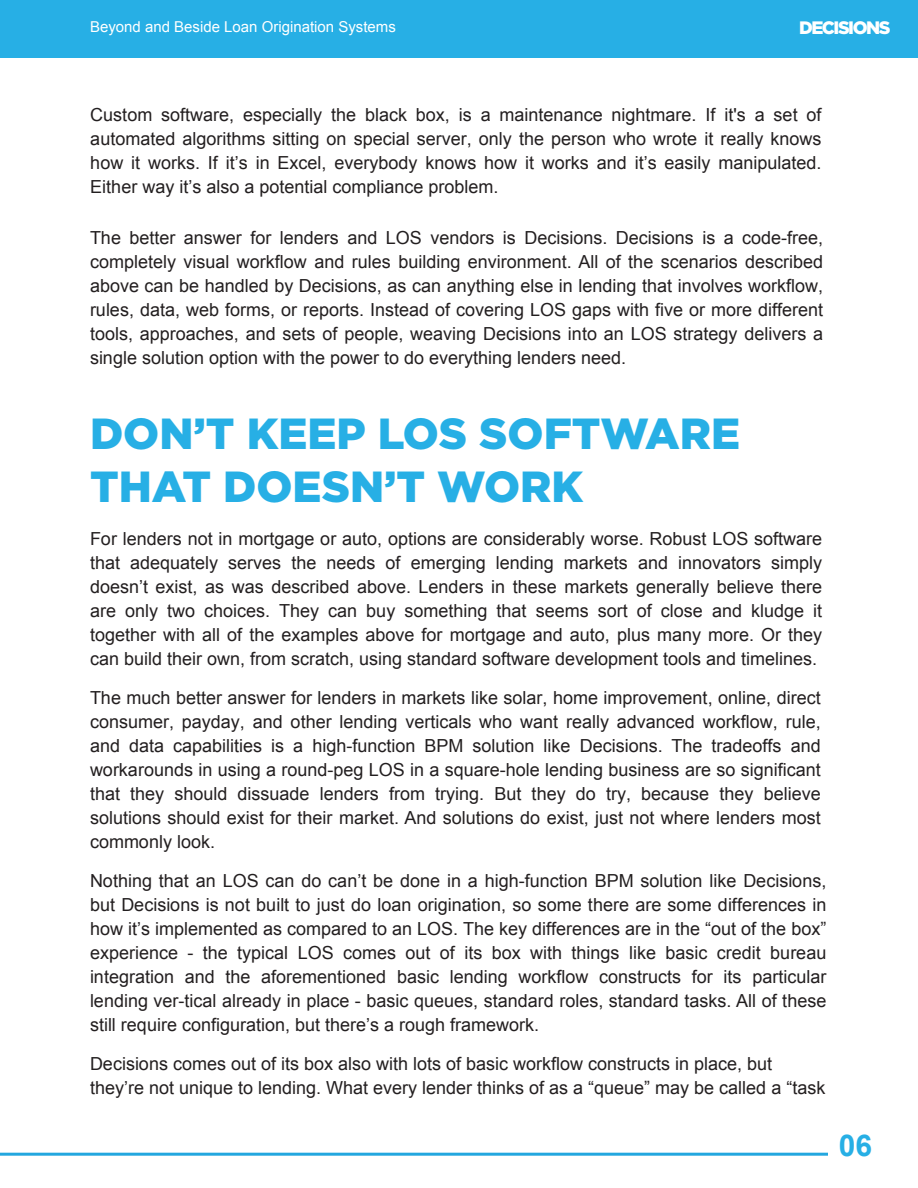
<style>
.page{position:relative;width:918px;height:1188px;background:#fff}
.page>*{position:absolute;margin:0;border:0;box-sizing:border-box;transform-origin:0 0}
.Logo{font:900 43.5px/52.2px "Gotham";color:#27afe5}
.t1{font:700 30px "Arial";color:#27afe5}
.t2{font:18px/24px "Arial";color:#231f20;text-align:justify}
.Logo-2{font:900 18px "Gotham";letter-spacing:-.08em;color:#fff}
.t3{font:15px "Arial";color:#fff}
.s1{font-style:inherit}
</style>
<div class="page">
<div style="left:0;top:0;width:918px;height:58px;background:#27afe5"></div>
<hr style="left:0;top:1153px;width:828px;height:3px;background:#23a7df">
<p class="t3" style="left:90px;top:17px;width:307px">Beyond and Beside Loan Origination Systems</p>
<p class="Logo-2" style="left:799px;top:18px;width:93px">DECISIONS</p>
<p class="t2" style="left:90px;top:103px;width:733px"><span class="s1">Custom software, especially the black box, is a maintenance nightmare. If it's a set of auto</span>mated algorithms sitting on special server, only the person who wrote it really knows how it works. If it’s in Excel, everybody knows how it works and it’s easily manipulated.<br>Either way it’s also a potential compliance problem.</p>
<p class="t2" style="left:90px;top:226px;width:735px">The better answer for lenders and LOS vendors is Decisions. Decisions is a code-free, completely visual workflow and rules building environment. All of the scenarios described above can be handled by Decisions, as can anything else in lending that involves workflow, rules, data, web forms, or reports. Instead of covering LOS gaps with five or more different tools, approaches, and sets of people, weaving Decisions into an LOS strategy delivers a single solution option with the power to do everything lenders need.</p>
<p class="Logo" style="left:90px;top:407px;width:652px">DON’T KEEP LOS SOFTWARE<br>THAT DOESN’T WORK</p>
<p class="t2" style="left:90px;top:527px;width:734px">For lenders not in mortgage or auto, options are considerably worse. Robust LOS software that adequately serves the needs of emerging lending markets and innovators simply doesn’t exist, as was described above. Lenders in these markets generally believe there are only two choices. They can buy something that seems sort of close and kludge it together with all of the examples above for mortgage and auto, plus many more. Or they can build their own, from scratch, using standard software development tools and timelines.</p>
<p class="t2" style="left:90px;top:686px;width:732px">The much better answer for lenders in markets like solar, home improvement, online, direct consumer, payday, and other lending verticals who want really advanced workflow, rule, and data capabilities is a high-function BPM solution like Decisions. The tradeoffs and workarounds in using a round-peg LOS in a square-hole lending business are so significant that they should dissuade lenders from trying. But they do try, because they believe solutions should exist for their market. And solutions do exist, just not where lenders most commonly look.</p>
<p class="t2" style="left:90px;top:869px;width:738px">Nothing that an LOS can do can’t be done in a high-function BPM solution like Decisions, but Decisions is not built to just do loan origination, so some there are some differences in how it’s implemented as compared to an LOS. The key differences are in the “out of the box” experience - the typical LOS comes out of its box with things like basic credit bureau integration and the aforementioned basic lending workflow constructs for its particular lending ver-tical already in place - basic queues, standard roles, standard tasks. All of these still require configuration, but there’s a rough framework.</p>
<p class="t2" style="left:90px;top:1052px;width:737px">Decisions comes out of its box also with lots of basic workflow constructs in place, but they’re not unique to lending. What every lender thinks of as a “queue” may be called a “task</p>
<p class="t1" style="left:839px;top:1126px;width:35px">06</p>
</div>
